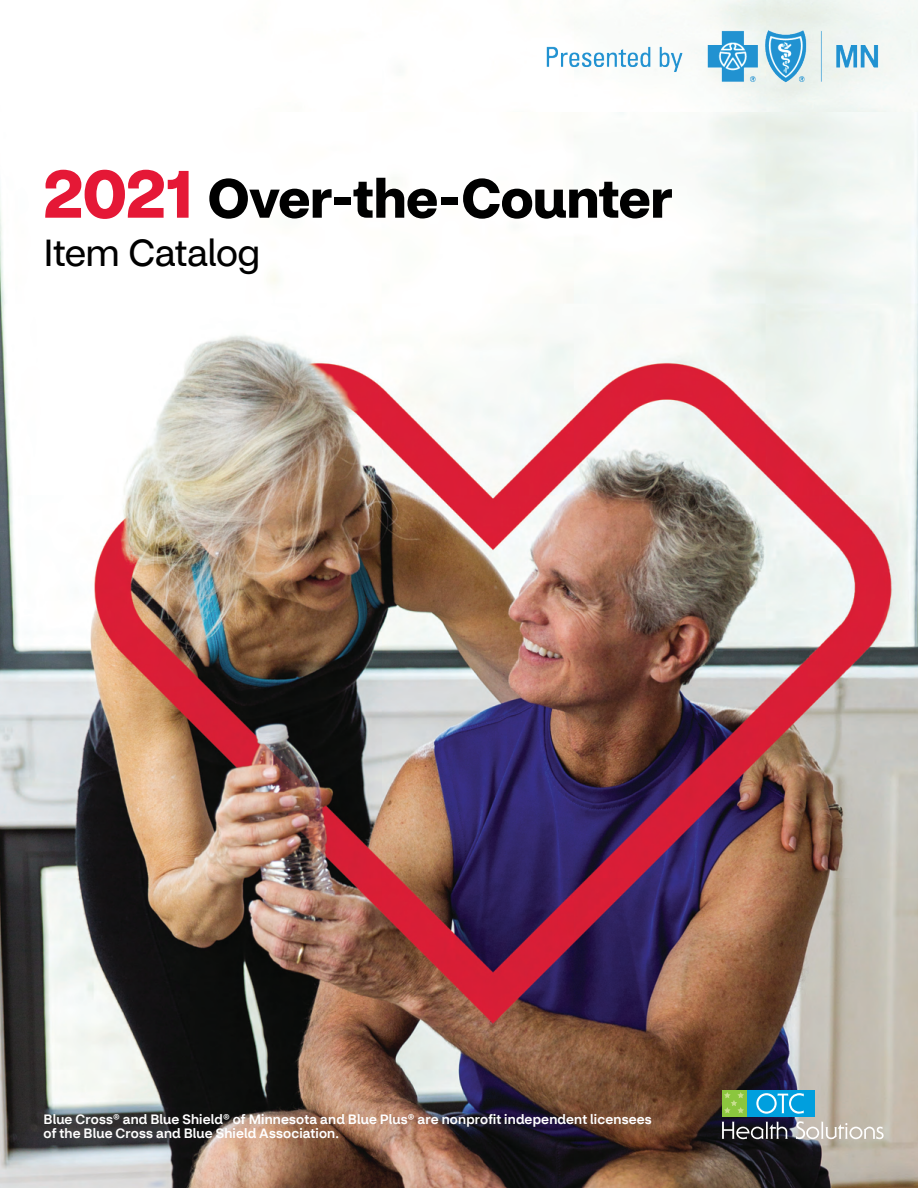
<style>
.page{position:relative;width:918px;height:1188px;background:#fff}
.page>*{position:absolute;margin:0;border:0;box-sizing:border-box;transform-origin:0 0}
.t1{font:700 54px "CVS Health Sans";letter-spacing:-.01em;color:#000}
.t2{font:37.5px "CVS Health Sans";letter-spacing:-.015em;color:#000}
.t3{font:500 13.5px/13.5px "CVS Health Sans";letter-spacing:.015em;color:#fff}
.s1{font-size:67.5px;color:#e51836}
</style>
<div class="page">
<img style="left:0;top:112px;width:918px;height:1076px">
<img style="left:546px;top:30px;width:338px;height:64px">
<div style="left:722px;top:1090px;width:92px;height:26px;background:#009fde"></div>
<div style="left:722px;top:1090px;width:24px;height:26px;background:#8bc63e"></div>
<svg style="left:756px;top:1093px;width:48px;height:21px"></svg>
<svg style="left:724px;top:1092px;width:20px;height:21px"></svg>
<svg style="left:722px;top:1122px;width:66px;height:17px"></svg>
<svg style="left:796px;top:1121px;width:88px;height:18px"></svg>
<h1 class="t1" style="left:44px;top:165px;width:631px"><span class="s1">2021</span> Over-the-Counter</h1>
<h2 class="t2" style="left:44px;top:230px;width:218px">Item Catalog</h2>
<p class="t3" style="left:44px;top:1113px;width:610px">Blue Cross® and Blue Shield® of Minnesota and Blue Plus® are nonprofit independent licensees of the Blue Cross and Blue Shield Association.</p>
</div>
